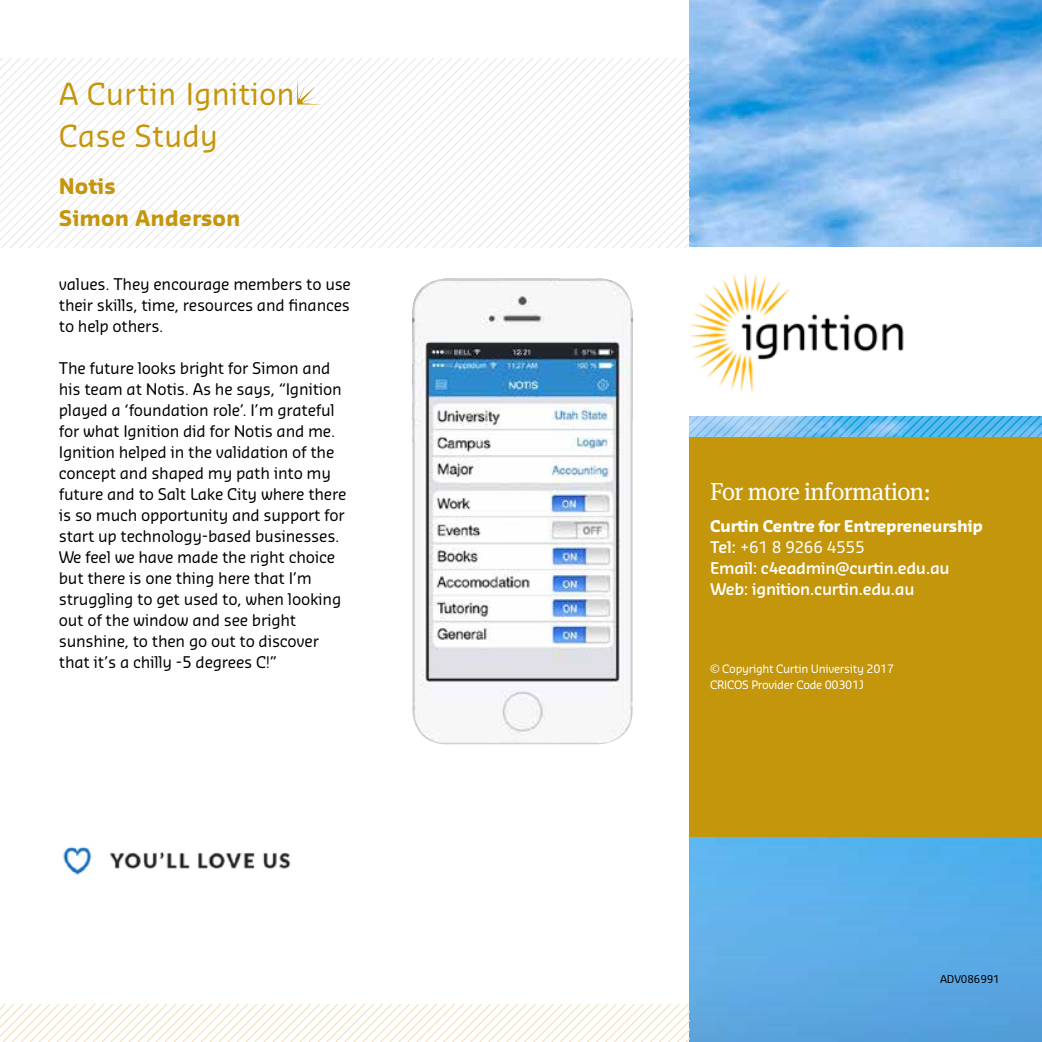
<style>
.page{position:relative;width:1042px;height:1042px;background:#fff}
.page>*{position:absolute;margin:0;border:0;box-sizing:border-box;transform-origin:0 0}
.t1{font:29.75px/42px "Sansa Soft Pro";color:#c4960c}
.t2{font:24.5px "Meta Serif OT";letter-spacing:-.025em;color:#fff}
.t3{font:700 21px/32.4px "Sansa Soft Pro";color:#c4960c}
.t4{font:15.75px/21px "Sansa Soft Pro";letter-spacing:-.015em;color:#000;text-align:justify}
.t5{font:600 15.75px/21px "Sansa Soft Pro";letter-spacing:-.025em;color:#fff}
.t6{font:11.38px/15.8px "Sansa Soft Pro";letter-spacing:-.025em;color:#fff}
.t7{font:10.5px "Sansa Soft Pro";letter-spacing:-.01em;color:#000}
.s1{font-weight:700}
.s2{font-weight:400}
</style>
<div class="page">
<img style="left:689px;top:0;width:353px;height:247px">
<div style="left:689px;top:437px;width:353px;height:605px;background:linear-gradient(to right,#62b1e9,#52a7e4)"></div>
<svg style="left:689px;top:416px;width:129px;height:21px;background:#97caf2"></svg>
<div style="left:689px;top:437px;width:353px;height:399px;background:#c4960c"></div>
<img style="left:690px;top:273px;width:214px;height:120px">
<svg style="left:595px;top:59px;width:94px;height:189px"></svg>
<svg style="left:244px;top:59px;width:9px;height:189px"></svg>
<svg style="left:235px;top:59px;width:9px;height:189px"></svg>
<svg style="left:226px;top:59px;width:9px;height:189px"></svg>
<svg style="left:0;top:59px;width:226px;height:189px"></svg>
<svg style="left:0;top:1004px;width:689px;height:38px"></svg>
<svg style="left:297px;top:80px;width:25px;height:24px"></svg>
<img style="left:412px;top:278px;width:220px;height:466px">
<img style="left:63px;top:846px;width:228px;height:29px">
<h1 class="t1" style="left:59px;top:71px;width:237px">A Curtin Ignition<br>Case Study</h1>
<h3 class="t3" style="left:59px;top:169px;width:183px">Notis<br>Simon Anderson</h3>
<p class="t4" style="left:59px;top:273px;width:294px">values. They encourage members to use their skills, time, resources and finances to help others.</p>
<p class="t4" style="left:59px;top:357px;width:289px;text-align:left">The future looks bright for Simon and his team at Notis. As he says, “Ignition played a ‘foundation role’. I’m grateful for what Ignition did for Notis and me.<br>Ignition helped in the validation of the concept and shaped my path into my future and to Salt Lake City where there is so much opportunity and support for start up technology-based businesses.<br>We feel we have made the right choice but there is one thing here that I’m struggling to get used to, when looking out of the window and see bright sunshine, to then go out to discover that it’s a chilly -5 degrees C!”</p>
<h2 class="t2" style="left:710px;top:477px;width:223px">For more information:</h2>
<p class="t5" style="left:710px;top:514px;width:274px"><span class="s1">Curtin Centre for Entrepreneurship<br></span>Tel: <span class="s2">+61 8 9266 4555<br></span>Email: c4eadmin@curtin.edu.au<br>Web: ignition.curtin.edu.au</p>
<p class="t6" style="left:710px;top:661px;width:186px">© Copyright Curtin University 2017<br>CRICOS Provider Code 00301J</p>
<p class="t7" style="left:940px;top:972px;width:61px">ADV086991</p>
</div>
